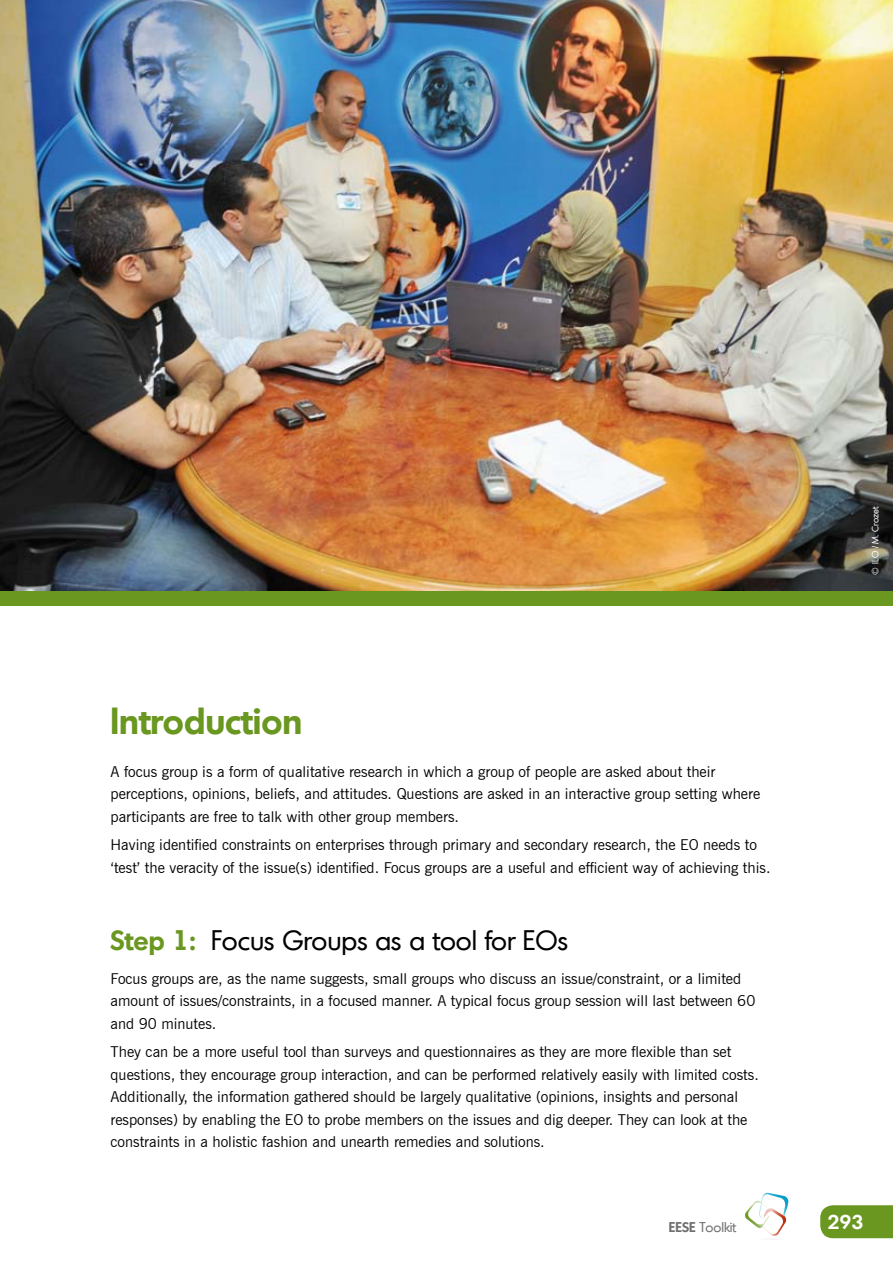
<style>
.page{position:relative;width:893px;height:1263px;background:#fff}
.page>*{position:absolute;margin:0;border:0;box-sizing:border-box;transform-origin:0 0}
.t1{font:600 36px "Montreal";color:#6a971f}
.t2{font:27px "Montreal";color:#000}
.t3{font:600 19.5px "Montreal";color:#fff}
.t4{font:15px/22.5px "News Gothic BT";color:#000}
.t5{font:13.5px "Montreal";color:#706f6f}
.t6{font:9px "Montreal";color:#fff}
.s1{font-weight:600;color:#6a971f}
.s2{font-weight:600}
</style>
<div class="page">
<div style="left:820px;top:1205px;width:73px;height:33px;background:#6a971f"></div>
<img style="left:0;top:0;width:893px;height:591px">
<div style="left:0;top:591px;width:893px;height:15px;background:#6a971f"></div>
<svg style="left:745px;top:1193px;width:43px;height:43px"></svg>
<h1 class="t1" style="left:111px;top:697px;width:193px">Introduction</h1>
<p class="t4" style="left:111px;top:760px;width:651px">A focus group is a form of qualitative research in which a group of people are asked about their perceptions, opinions, beliefs, and attitudes. Questions are asked in an interactive group setting where participants are free to talk with other group members.</p>
<p class="t4" style="left:111px;top:833px;width:661px">Having identified constraints on enterprises through primary and secondary research, the EO needs to ‘test’ the veracity of the issue(s) identified. Focus groups are a useful and efficient way of achieving this.</p>
<h2 class="t2" style="left:111px;top:923px;width:459px"><span class="s1">Step 1:</span> Focus Groups as a tool for EOs</h2>
<p class="t4" style="left:111px;top:967px;width:646px">Focus groups are, as the name suggests, small groups who discuss an issue/constraint, or a limited amount of issues/constraints, in a focused manner. A typical focus group session will last between 60 and 90 minutes.</p>
<p class="t4" style="left:111px;top:1040px;width:650px">They can be a more useful tool than surveys and questionnaires as they are more flexible than set questions, they encourage group interaction, and can be performed relatively easily with limited costs.<br>Additionally, the information gathered should be largely qualitative (opinions, insights and personal responses) by enabling the EO to probe members on the issues and dig deeper. They can look at the constraints in a holistic fashion and unearth remedies and solutions.</p>
<p class="t5" style="left:669px;top:1218px;width:69px"><span class="s2">EESE</span> Toolkit</p>
<p class="t6" style="left:870px;top:574px;width:70px;rotate:-90deg">© ILO / M. Crozet</p>
<h3 class="t3" style="left:827px;top:1209px;width:38px">293</h3>
</div>
